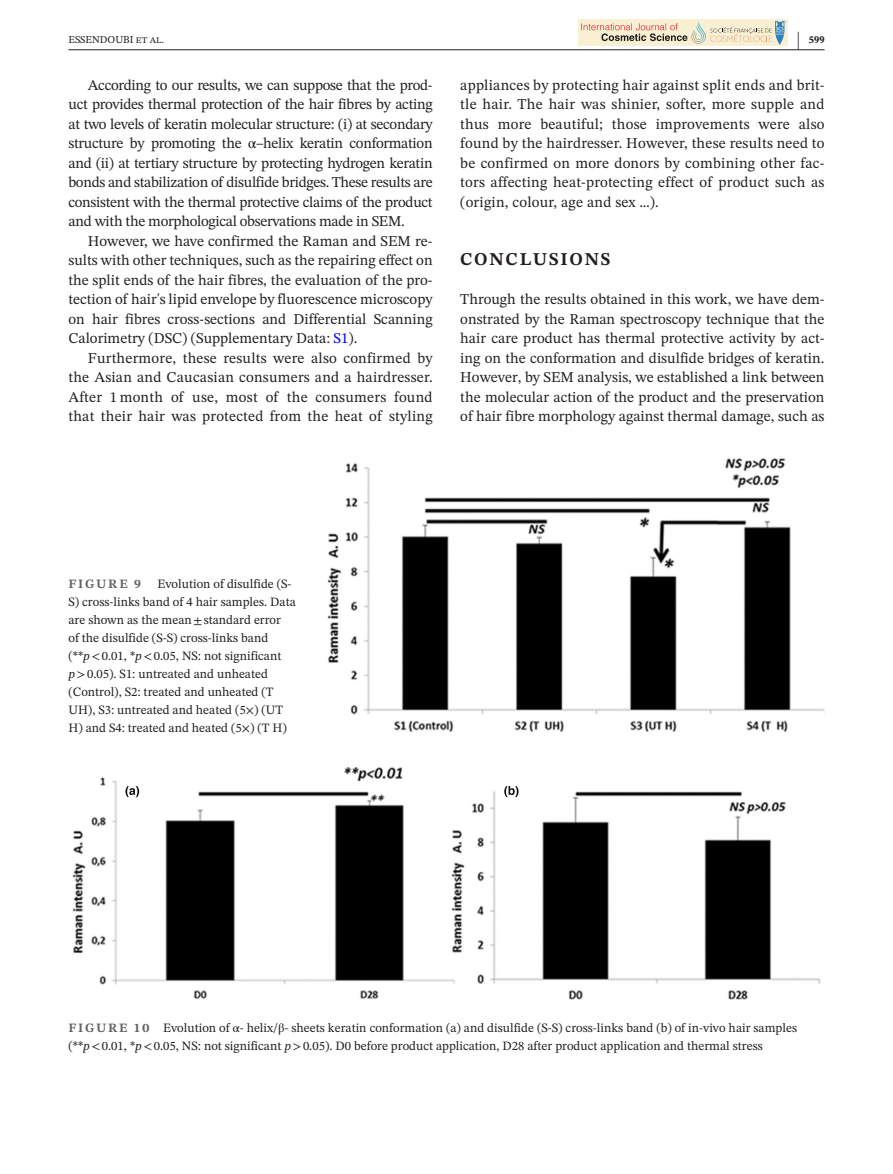
<style>
.page{position:relative;width:893px;height:1174px;background:#fff}
.page>*{position:absolute;margin:0;border:0;box-sizing:border-box;transform-origin:0 0}
.t1{font:700 21px "STIX Two Text";color:#231f20;scale:.42 1}
.t2{font:700 18px "STIX Two Text";letter-spacing:.1em;color:#231f20}
.t3{font:15px/19.5px "STIX Two Text";color:#231f20;text-align:justify}
.t4{font:12.75px/18px "STIX Two Text";color:#231f20}
.t5{font:700 12.75px "STIX Two Text";letter-spacing:.14em;color:#636366}
.t6{font:10.5px "STIX Two Text";color:#231f20}
.t7{font:700 10.5px "STIX Two Text";color:#231f20}
.s1{font-family:"STIX"}
.s2{color:#00f}
.s3{font-style:italic}
.s4{font-weight:700;color:#636366}
</style>
<div class="page">
<hr style="left:68px;top:49px;width:756px;height:1px;background:#231f20">
<img style="left:578px;top:20px;width:209px;height:25px">
<svg style="left:581px;top:21px;width:191px;height:23px;background:#e5d7bd"></svg>
<img style="left:327px;top:458px;width:497px;height:273px">
<img style="left:72px;top:768px;width:749px;height:231px">
<h1 class="t1" style="left:797px;top:24px;width:8px">|</h1>
<p class="t6" style="left:68px;top:32px;width:97px">ESSENDOUBI et al.</p>
<p class="t7" style="left:809px;top:32px;width:17px">599</p>
<p class="t3" style="left:68px;top:75px;width:366px;text-indent:20px">According to our results, we can suppose that the prod&shy;uct provides thermal protection of the hair fibres by acting at two levels of keratin molecular structure: (i) at secondary structure by promoting the <span class="s1">α</span>–helix keratin conformation and (ii) at tertiary structure by protecting hydrogen keratin bonds and stabilization of disulfide bridges. These results are consistent with the thermal protective claims of the product and with the morphological observations made in SEM.</p>
<p class="t3" style="left:68px;top:231px;width:366px;text-indent:20px">However, we have confirmed the Raman and SEM re&shy;sults with other techniques, such as the repairing effect on the split ends of the hair fibres, the evaluation of the pro&shy;tection of hair's lipid envelope by fluorescence microscopy on hair fibres cross-sections and Differential Scanning Calorimetry (DSC) (Supplementary Data: <span class="s2">S1</span>).</p>
<p class="t3" style="left:68px;top:348px;width:366px;text-indent:20px">Furthermore, these results were also confirmed by the Asian and Caucasian consumers and a hairdresser.<br>After 1 month of use, most of the consumers found that their hair was protected from the heat of styling</p>
<p class="t3" style="left:460px;top:75px;width:366px">appliances by protecting hair against split ends and brit&shy;tle hair. The hair was shinier, softer, more supple and thus more beautiful; those improvements were also found by the hairdresser. However, these results need to be confirmed on more donors by combining other fac&shy;tors affecting heat-protecting effect of product such as (origin, colour, age and sex …).</p>
<p class="t2" style="left:460px;top:246px;width:152px">CONCLUSIONS</p>
<p class="t3" style="left:460px;top:289px;width:366px">Through the results obtained in this work, we have dem&shy;onstrated by the Raman spectroscopy technique that the hair care product has thermal protective activity by act&shy;ing on the conformation and disulfide bridges of keratin.<br>However, by SEM analysis, we established a link between the molecular action of the product and the preservation of hair fibre morphology against thermal damage, such as</p>
<p class="t4" style="left:68px;top:574px;width:229px;text-indent:89px">Evolution of disulfide (S-S) cross-links band of 4 hair samples. Data are shown as the mean<span class="s1">±</span>standard error<br>of the disulfide (S-S) cross-links band (**<span class="s3">p</span><span class="s1">&lt;</span>0.01, *<span class="s3">p</span><span class="s1">&lt;</span>0.05, NS: not significant <span class="s3">p</span><span class="s1">&gt;</span>0.05). S1: untreated and unheated (Control), S2: treated and unheated (T UH), S3: untreated and heated (5<span class="s1">×</span>) (UT H) and S4: treated and heated (5<span class="s1">×</span>) (T H)</p>
<p class="t5" style="left:68px;top:574px;width:74px">FIGURE 9</p>
<p class="t4" style="left:68px;top:1018px;width:730px"><span class="s4">FIGURE 10</span> Evolution of <span class="s1">α</span>- helix/<span class="s1">β</span>- sheets keratin conformation (a) and disulfide (S-S) cross-links band (b) of in-vivo hair samples (**<span class="s3">p</span><span class="s1">&lt;</span>0.01, *<span class="s3">p</span><span class="s1">&lt;</span>0.05, NS: not significant <span class="s3">p</span><span class="s1">&gt;</span>0.05). D0 before product application, D28 after product application and thermal stress</p>
</div>
